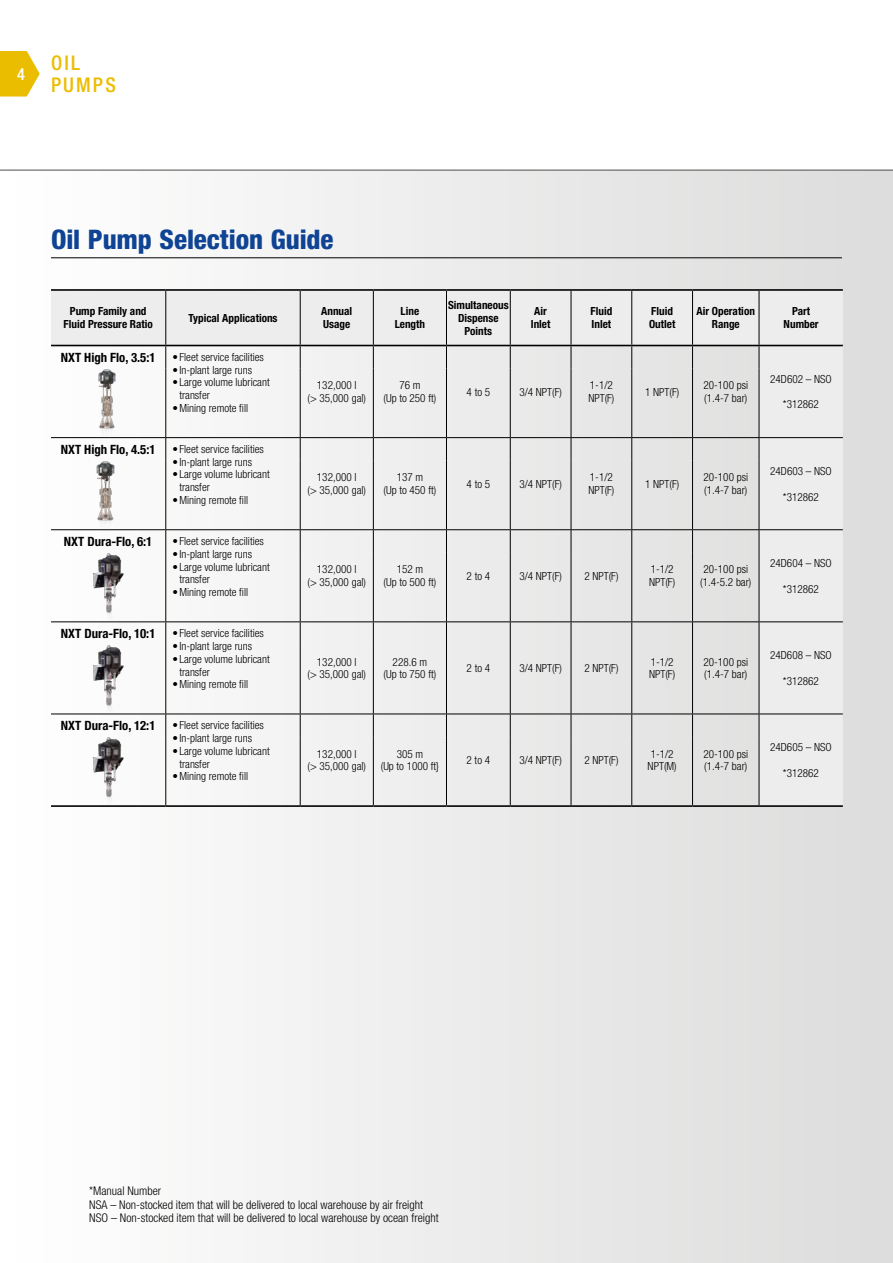
<style>
.page{position:relative;width:893px;height:1263px;background:#fff}
.page>*{position:absolute;margin:0;border:0;box-sizing:border-box;transform-origin:0 0}
.t1{font:800 condensed 27px "Helvetica Neue LT Std";letter-spacing:-.005em;color:#0f4394}
.t2{font:500 condensed 20.25px/22.5px "Helvetica Neue LT Std";letter-spacing:.105em;color:#ebbd00}
.t3{font:500 condensed 16.5px "Helvetica Neue LT Std";color:#fff}
.t4{font:700 condensed 12.75px "Helvetica Neue LT Std";color:#000}
.t5{font:300 condensed 12px/13.5px "Helvetica Neue LT Std";color:#000}
.t6{font:300 condensed 11.25px/12.8px "Helvetica Neue LT Std";color:#000}
.t7{font:700 condensed 11.25px/12.8px "Helvetica Neue LT Std";color:#000;text-align:center}
</style>
<div class="page">
<div style="left:0;top:170px;width:893px;height:1093px;background:linear-gradient(to right,#fff,#dbdbdb)"></div>
<svg style="left:0;top:51px;width:40px;height:46px"></svg>
<hr style="left:0;top:170px;width:893px;height:1px;background:#4d4d4c">
<hr style="left:51px;top:257px;width:791px;height:1px;background:#000">
<svg style="left:51px;top:291px;width:792px;height:514px"></svg>
<hr style="left:300px;top:737px;width:1px;height:68px;background:#000">
<hr style="left:373px;top:737px;width:1px;height:68px;background:#000">
<hr style="left:446px;top:737px;width:1px;height:68px;background:#000">
<hr style="left:510px;top:737px;width:1px;height:68px;background:#000">
<hr style="left:571px;top:737px;width:1px;height:68px;background:#000">
<hr style="left:631px;top:737px;width:1px;height:68px;background:#000">
<hr style="left:692px;top:737px;width:1px;height:68px;background:#000">
<hr style="left:759px;top:737px;width:1px;height:68px;background:#000">
<hr style="left:165px;top:737px;width:1px;height:68px;background:#000">
<hr style="left:51px;top:289px;width:115px;height:2px;background:#000">
<hr style="left:166px;top:289px;width:134px;height:2px;background:#000">
<hr style="left:300px;top:289px;width:73px;height:2px;background:#000">
<hr style="left:373px;top:289px;width:73px;height:2px;background:#000">
<hr style="left:446px;top:289px;width:64px;height:2px;background:#000">
<hr style="left:510px;top:289px;width:61px;height:2px;background:#000">
<hr style="left:571px;top:289px;width:61px;height:2px;background:#000">
<hr style="left:632px;top:289px;width:60px;height:2px;background:#000">
<hr style="left:692px;top:289px;width:67px;height:2px;background:#000">
<hr style="left:759px;top:289px;width:84px;height:2px;background:#000">
<hr style="left:51px;top:345px;width:115px;height:1px;background:#000">
<hr style="left:166px;top:345px;width:134px;height:1px;background:#000">
<hr style="left:300px;top:345px;width:73px;height:1px;background:#000">
<hr style="left:373px;top:345px;width:73px;height:1px;background:#000">
<hr style="left:446px;top:345px;width:64px;height:1px;background:#000">
<hr style="left:510px;top:345px;width:61px;height:1px;background:#000">
<hr style="left:571px;top:345px;width:61px;height:1px;background:#000">
<hr style="left:632px;top:345px;width:60px;height:1px;background:#000">
<hr style="left:692px;top:345px;width:67px;height:1px;background:#000">
<hr style="left:759px;top:345px;width:84px;height:1px;background:#000">
<hr style="left:166px;top:805px;width:134px;height:2px;background:#000">
<hr style="left:300px;top:805px;width:73px;height:2px;background:#000">
<hr style="left:373px;top:805px;width:73px;height:2px;background:#000">
<hr style="left:446px;top:805px;width:64px;height:2px;background:#000">
<hr style="left:510px;top:805px;width:61px;height:2px;background:#000">
<hr style="left:571px;top:805px;width:61px;height:2px;background:#000">
<hr style="left:632px;top:805px;width:60px;height:2px;background:#000">
<hr style="left:692px;top:805px;width:67px;height:2px;background:#000">
<hr style="left:759px;top:805px;width:84px;height:2px;background:#000">
<hr style="left:51px;top:805px;width:115px;height:2px;background:#000">
<img style="left:96px;top:369px;width:22px;height:68px">
<img style="left:95px;top:461px;width:21px;height:68px">
<img style="left:89px;top:553px;width:38px;height:68px">
<img style="left:89px;top:645px;width:38px;height:68px">
<img style="left:89px;top:737px;width:38px;height:68px">
<h3 class="t3" style="left:17px;top:64px;width:9px">4</h3>
<h2 class="t2" style="left:51px;top:51px;width:66px">OIL<br>PUMPS</h2>
<h1 class="t1" style="left:51px;top:223px;width:284px">Oil Pump Selection Guide</h1>
<p class="t7" style="left:64px;top:305px;width:91px">Pump Family and<br>Fluid Pressure Ratio</p>
<p class="t7" style="left:188px;top:311px;width:91px">Typical Applications</p>
<p class="t7" style="left:321px;top:305px;width:33px;text-align:left">Annual<br>Usage</p>
<p class="t7" style="left:395px;top:305px;width:32px">Line<br>Length</p>
<p class="t7" style="left:448px;top:298px;width:62px">Simultaneous<br>Dispense<br>Points</p>
<p class="t7" style="left:531px;top:305px;width:21px">Air<br>Inlet</p>
<p class="t7" style="left:590px;top:305px;width:23px;text-align:left">Fluid<br>Inlet</p>
<p class="t7" style="left:649px;top:305px;width:28px;text-align:left">Fluid<br>Outlet</p>
<p class="t7" style="left:697px;top:305px;width:60px">Air Operation<br>Range</p>
<p class="t7" style="left:784px;top:305px;width:37px">Part<br>Number</p>
<p class="t4" style="left:61px;top:350px;width:96px">NXT High Flo, 3.5:1</p>
<p class="t6" style="left:173px;top:350px;width:93px">•Fleet service facilities</p>
<p class="t6" style="left:173px;top:363px;width:81px">•In-plant large runs</p>
<p class="t6" style="left:179px;top:376px;width:92px;text-indent:-7px">•Large volume lubricant transfer</p>
<p class="t6" style="left:173px;top:401px;width:77px">•Mining remote fill</p>
<p class="t6" style="left:770px;top:372px;width:63px">24D602 – NSO</p>
<p class="t6" style="left:783px;top:398px;width:37px">*312862</p>
<p class="t6" style="left:308px;top:379px;width:60px;text-align:center">132,000 l<br>(&gt; 35,000 gal)</p>
<p class="t6" style="left:384px;top:379px;width:54px;text-align:center">76 m<br>(Up to 250 ft)</p>
<p class="t6" style="left:467px;top:385px;width:25px">4 to 5</p>
<p class="t6" style="left:519px;top:385px;width:44px">3/4 NPT(F)</p>
<p class="t6" style="left:588px;top:379px;width:28px">1-1/2<br>NPT(F)</p>
<p class="t6" style="left:645px;top:385px;width:36px">1 NPT(F)</p>
<p class="t6" style="left:703px;top:379px;width:46px">20-100 psi (1.4-7 bar)</p>
<p class="t4" style="left:61px;top:442px;width:96px">NXT High Flo, 4.5:1</p>
<p class="t6" style="left:173px;top:442px;width:93px">•Fleet service facilities</p>
<p class="t6" style="left:173px;top:455px;width:81px">•In-plant large runs</p>
<p class="t6" style="left:179px;top:468px;width:92px;text-indent:-7px">•Large volume lubricant transfer</p>
<p class="t6" style="left:173px;top:494px;width:77px">•Mining remote fill</p>
<p class="t4" style="left:64px;top:534px;width:90px">NXT Dura-Flo, 6:1</p>
<p class="t6" style="left:173px;top:534px;width:93px">•Fleet service facilities</p>
<p class="t6" style="left:173px;top:547px;width:81px">•In-plant large runs</p>
<p class="t6" style="left:179px;top:560px;width:92px;text-indent:-7px">•Large volume lubricant transfer</p>
<p class="t6" style="left:173px;top:586px;width:77px">•Mining remote fill</p>
<p class="t4" style="left:61px;top:626px;width:96px">NXT Dura-Flo, 10:1</p>
<p class="t6" style="left:173px;top:627px;width:93px">•Fleet service facilities</p>
<p class="t6" style="left:173px;top:639px;width:81px">•In-plant large runs</p>
<p class="t6" style="left:179px;top:652px;width:92px;text-indent:-7px">•Large volume lubricant transfer</p>
<p class="t6" style="left:173px;top:678px;width:77px">•Mining remote fill</p>
<p class="t4" style="left:61px;top:718px;width:96px">NXT Dura-Flo, 12:1</p>
<p class="t6" style="left:173px;top:719px;width:93px">•Fleet service facilities</p>
<p class="t6" style="left:173px;top:731px;width:81px">•In-plant large runs</p>
<p class="t6" style="left:179px;top:744px;width:92px;text-indent:-7px">•Large volume lubricant transfer</p>
<p class="t6" style="left:173px;top:770px;width:77px">•Mining remote fill</p>
<p class="t6" style="left:308px;top:471px;width:60px;text-align:center">132,000 l<br>(&gt; 35,000 gal)</p>
<p class="t6" style="left:384px;top:471px;width:54px;text-align:center">137 m<br>(Up to 450 ft)</p>
<p class="t6" style="left:467px;top:477px;width:25px">4 to 5</p>
<p class="t6" style="left:519px;top:477px;width:44px">3/4 NPT(F)</p>
<p class="t6" style="left:588px;top:471px;width:28px">1-1/2<br>NPT(F)</p>
<p class="t6" style="left:645px;top:477px;width:36px">1 NPT(F)</p>
<p class="t6" style="left:703px;top:471px;width:46px">20-100 psi (1.4-7 bar)</p>
<p class="t6" style="left:770px;top:464px;width:63px">24D603 – NSO</p>
<p class="t6" style="left:783px;top:490px;width:37px">*312862</p>
<p class="t6" style="left:308px;top:563px;width:60px;text-align:center">132,000 l<br>(&gt; 35,000 gal)</p>
<p class="t6" style="left:384px;top:563px;width:54px;text-align:center">152 m<br>(Up to 500 ft)</p>
<p class="t6" style="left:467px;top:569px;width:25px">2 to 4</p>
<p class="t6" style="left:519px;top:569px;width:44px">3/4 NPT(F)</p>
<p class="t6" style="left:584px;top:569px;width:36px">2 NPT(F)</p>
<p class="t6" style="left:649px;top:563px;width:28px">1-1/2<br>NPT(F)</p>
<p class="t6" style="left:700px;top:563px;width:53px">20-100 psi (1.4-5.2 bar)</p>
<p class="t6" style="left:770px;top:557px;width:63px">24D604 – NSO</p>
<p class="t6" style="left:783px;top:582px;width:37px">*312862</p>
<p class="t6" style="left:308px;top:655px;width:60px;text-align:center">132,000 l<br>(&gt; 35,000 gal)</p>
<p class="t6" style="left:384px;top:655px;width:54px;text-align:center">228.6 m<br>(Up to 750 ft)</p>
<p class="t6" style="left:467px;top:661px;width:25px">2 to 4</p>
<p class="t6" style="left:519px;top:661px;width:44px">3/4 NPT(F)</p>
<p class="t6" style="left:584px;top:661px;width:36px">2 NPT(F)</p>
<p class="t6" style="left:649px;top:655px;width:28px">1-1/2<br>NPT(F)</p>
<p class="t6" style="left:703px;top:655px;width:46px">20-100 psi (1.4-7 bar)</p>
<p class="t6" style="left:770px;top:649px;width:63px">24D608 – NSO</p>
<p class="t6" style="left:783px;top:674px;width:37px">*312862</p>
<p class="t6" style="left:308px;top:747px;width:60px;text-align:center">132,000 l<br>(&gt; 35,000 gal)</p>
<p class="t6" style="left:381px;top:747px;width:60px;text-align:center">305 m<br>(Up to 1000 ft}</p>
<p class="t6" style="left:467px;top:753px;width:25px">2 to 4</p>
<p class="t6" style="left:519px;top:753px;width:44px">3/4 NPT(F)</p>
<p class="t6" style="left:584px;top:753px;width:36px">2 NPT(F)</p>
<p class="t6" style="left:648px;top:747px;width:31px">1-1/2<br>NPT(M)</p>
<p class="t6" style="left:703px;top:747px;width:46px">20-100 psi (1.4-7 bar)</p>
<p class="t6" style="left:770px;top:741px;width:63px">24D605 – NSO</p>
<p class="t6" style="left:783px;top:766px;width:37px">*312862</p>
<p class="t5" style="left:89px;top:1184px;width:351px">*Manual Number<br>NSA – Non-stocked item that will be delivered to local warehouse by air freight<br>NSO – Non-stocked item that will be delivered to local warehouse by ocean freight</p>
</div>
